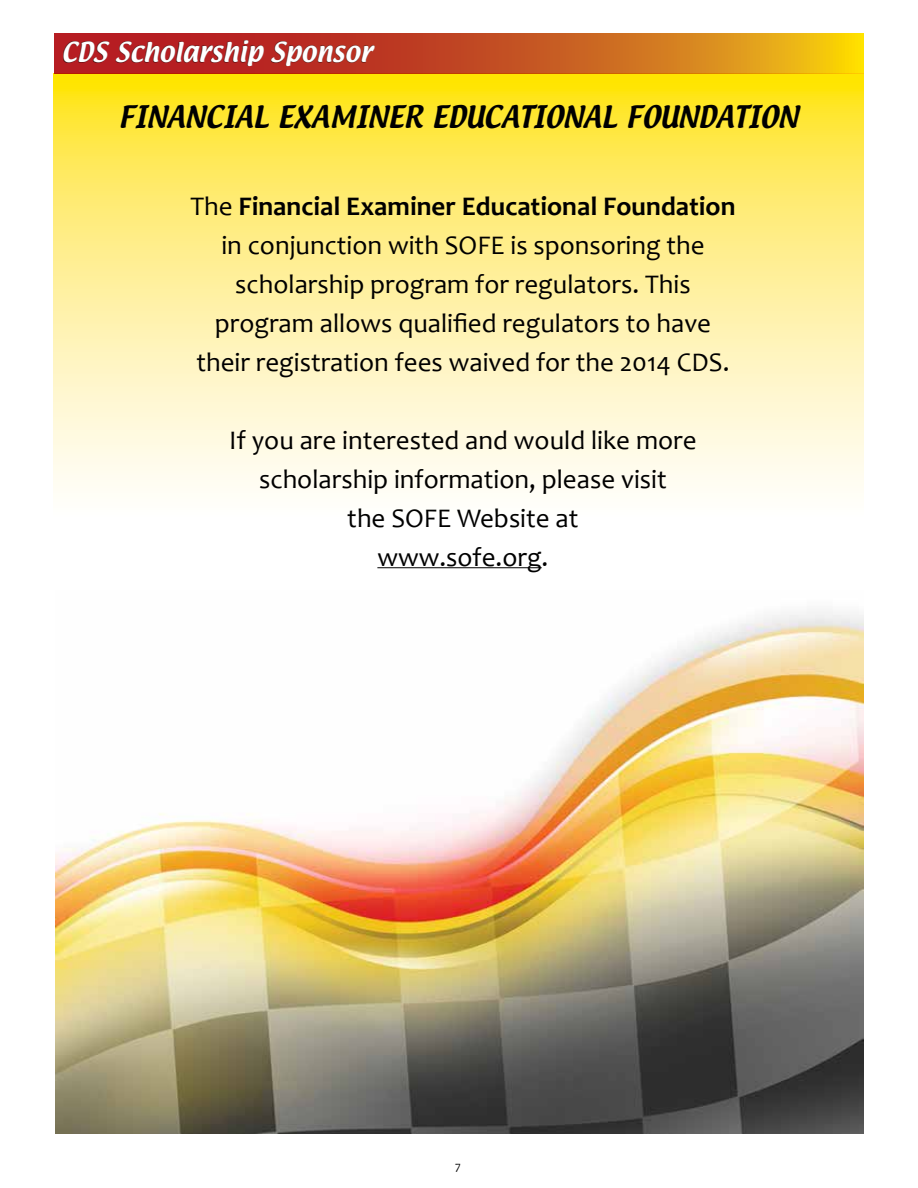
<style>
.page{position:relative;width:918px;height:1188px;background:#fff}
.page>*{position:absolute;margin:0;border:0;box-sizing:border-box;transform-origin:0 0}
.t1{font:27px/39px "Candara";color:#000;text-align:center}
.t2{font:27px "Textile";color:#000}
.t3{font:24px "Textile";color:#fff}
.t4{font:12px "Candara";color:#000}
.s1{font-weight:700}
</style>
<div class="page">
<img style="left:56px;top:611px;width:808px;height:523px">
<svg style="left:54px;top:33px;width:810px;height:40px;background:#cd671e"></svg>
<div style="left:64px;top:40px;width:311px;height:26px;background:#000;opacity:.75"></div>
<svg style="left:53px;top:73px;width:811px;height:418px;background:#feef93"></svg>
<hr style="left:377px;top:567px;width:165px;height:1px;background:#000">
<p class="t3" style="left:61px;top:35px;width:312px">CDS SCHOLARSHIP SPONSOR</p>
<p class="t2" style="left:118px;top:98px;width:104px">FINANCIAL</p>
<p class="t2" style="left:278px;top:98px;width:55px">EXAMI</p>
<p class="t2" style="left:367px;top:98px;width:133px">NER EDUCATIO</p>
<p class="t2" style="left:563px;top:98px;width:152px">NAL FOUNDATIO</p>
<p class="t2" style="left:778px;top:98px;width:22px">N</p>
<p class="t1" style="left:190px;top:187px;width:547px">The <span class="s1">Financial Examiner Educational Foundation </span>in conjunction with SOFE is sponsoring the scholarship program for regulators. This program allows qualified regulators to have their registration fees waived for the 2014 CDS.</p>
<p class="t1" style="left:229px;top:421px;width:469px">If you are interested and would like more scholarship information, please visit<br>the SOFE Website at<br>www.sofe.org.</p>
<p class="t4" style="left:455px;top:1159px;width:7px">7</p>
</div>
